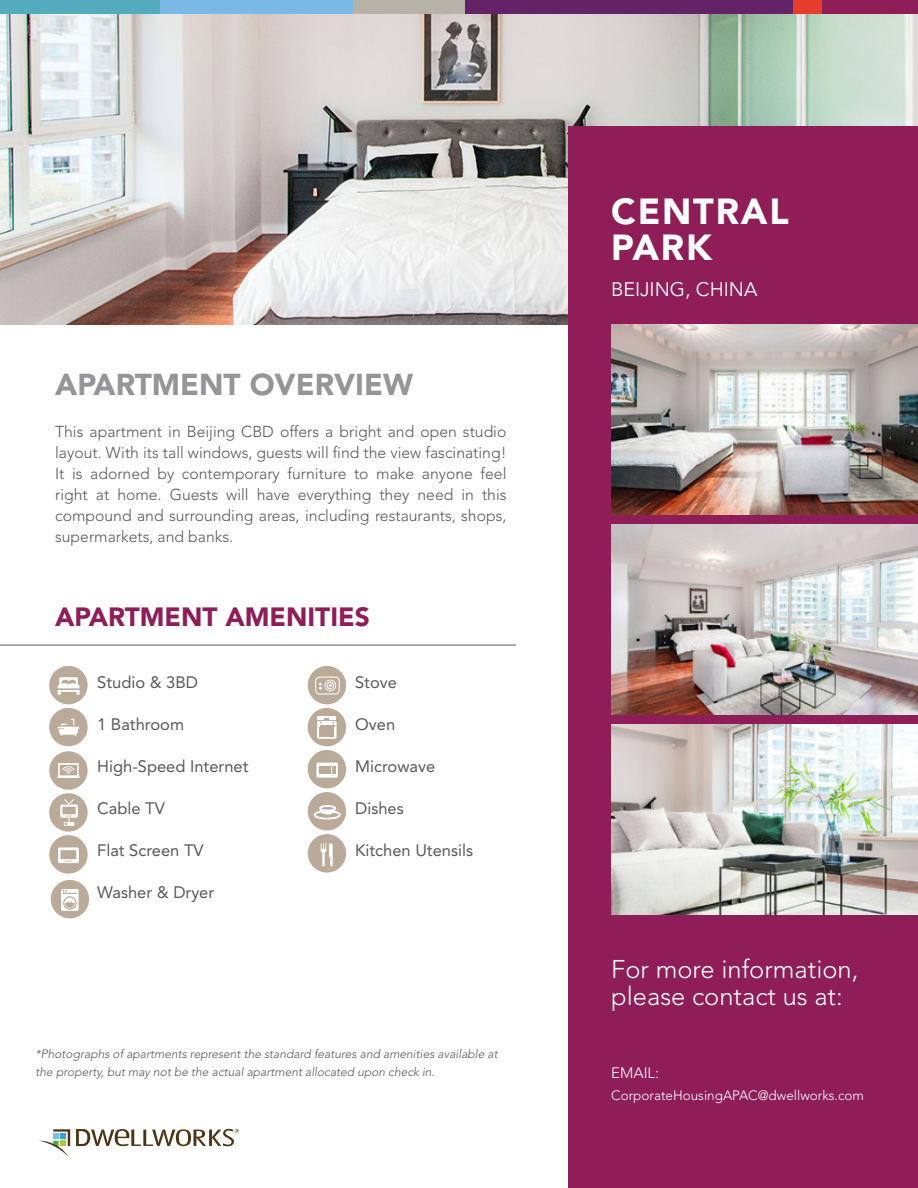
<style>
.page{position:relative;width:918px;height:1188px;background:#fff}
.page>*{position:absolute;margin:0;border:0;box-sizing:border-box;transform-origin:0 0}
.t1{font:900 36px/36px "Avenir LT Std";letter-spacing:.05em;color:#fff}
.t2{font:900 30px "Avenir LT Std";color:#939598}
.t3{font:900 26.25px "Avenir LT Std";color:#8e1d58}
.t4{font:300 25.5px/27px "Avenir LT Std";color:#fff}
.t5{font:19.5px "Avenir LT Std";color:#fff}
.t6{font:16.5px "Avenir LT Std";color:#58595b}
.t7{font:300 15.75px/21px "Avenir LT Std";color:#58595b;text-align:justify}
.t8{font:300 15px "Avenir LT Std";color:#fff}
.t9{font:300 13.5px "Avenir LT Std";color:#fff}
.t10{font:italic 300 12px/18px "Avenir LT Std";color:#58595b}
</style>
<div class="page">
<img style="left:0;top:14px;width:918px;height:311px">
<svg style="left:39px;top:1129px;width:31px;height:28px"></svg>
<svg style="left:76px;top:1129px;width:163px;height:17px"></svg>
<div style="left:568px;top:127px;width:350px;height:1061px;background:#8e1d58"></div>
<img style="left:611px;top:725px;width:307px;height:190px">
<img style="left:611px;top:325px;width:307px;height:190px">
<img style="left:611px;top:525px;width:307px;height:190px">
<hr style="left:0;top:645px;width:516px;height:1px;background:#58595b">
<div style="left:49px;top:666px;width:39px;height:38px;background:#b9aa9a;border-radius:50%"></div>
<svg style="left:58px;top:677px;width:22px;height:18px"></svg>
<div style="left:49px;top:708px;width:39px;height:38px;background:#b9aa9a;border-radius:50%"></div>
<svg style="left:57px;top:718px;width:22px;height:18px"></svg>
<div style="left:49px;top:835px;width:39px;height:39px;background:#b9aa9a;border-radius:50%"></div>
<svg style="left:58px;top:847px;width:21px;height:16px"></svg>
<div style="left:49px;top:793px;width:39px;height:39px;background:#b9aa9a;border-radius:50%"></div>
<svg style="left:64px;top:822px;width:10px;height:4px"></svg>
<svg style="left:60px;top:799px;width:18px;height:25px"></svg>
<div style="left:49px;top:751px;width:39px;height:39px;background:#b9aa9a;border-radius:50%"></div>
<svg style="left:57px;top:763px;width:22px;height:15px"></svg>
<div style="left:308px;top:666px;width:38px;height:38px;background:#b9aa9a;border-radius:50%"></div>
<svg style="left:315px;top:677px;width:25px;height:18px"></svg>
<div style="left:308px;top:708px;width:38px;height:38px;background:#b9aa9a;border-radius:50%"></div>
<svg style="left:317px;top:721px;width:20px;height:18px"></svg>
<div style="left:320px;top:727px;width:14px;height:9px;background:#b9aa9a"></div>
<hr style="left:317px;top:717px;width:19px;height:3px;background:#fff">
<svg style="left:320px;top:718px;width:14px;height:8px"></svg>
<div style="left:308px;top:750px;width:38px;height:38px;background:#b9aa9a;border-radius:50%"></div>
<div style="left:316px;top:763px;width:22px;height:15px;background:#fff"></div>
<div style="left:320px;top:766px;width:11px;height:8px;background:#b9aa9a"></div>
<svg style="left:332px;top:766px;width:4px;height:8px"></svg>
<div style="left:308px;top:792px;width:38px;height:38px;background:#b9aa9a;border-radius:50%"></div>
<svg style="left:313px;top:805px;width:28px;height:15px"></svg>
<div style="left:308px;top:834px;width:38px;height:39px;background:#b9aa9a;border-radius:50%"></div>
<svg style="left:321px;top:843px;width:12px;height:23px"></svg>
<svg style="left:160px;top:13px;width:758px;height:1px"></svg>
<svg style="left:0;top:13px;width:160px;height:1px"></svg>
<div style="left:160px;top:0;width:193px;height:13px;background:#7ab9e5"></div>
<div style="left:0;top:0;width:160px;height:13px;background:#55abbe"></div>
<div style="left:464px;top:0;width:329px;height:13px;background:#632366"></div>
<div style="left:353px;top:0;width:111px;height:13px;background:#b8b3a9"></div>
<div style="left:811px;top:0;width:107px;height:13px;background:#8e1d58"></div>
<div style="left:793px;top:0;width:29px;height:13px;background:#e63d2f"></div>
<div style="left:51px;top:880px;width:38px;height:38px;background:#b9aa9a;border-radius:50%"></div>
<svg style="left:61px;top:889px;width:18px;height:22px"></svg>
<h2 class="t2" style="left:55px;top:366px;width:359px">APARTMENT OVERVIEW</h2>
<p class="t7" style="left:55px;top:421px;width:453px">This apartment in Beijing CBD offers a bright and open studio layout. With its tall windows, guests will find the view fascinating!<br>It is adorned by contemporary furniture to make anyone feel right at home. Guests will have everything they need in this compound and surrounding areas, including restaurants, shops, supermarkets, and banks.</p>
<h3 class="t3" style="left:55px;top:601px;width:316px">APARTMENT AMENITIES</h3>
<p class="t6" style="left:97px;top:673px;width:102px">Studio &amp; 3BD</p>
<p class="t6" style="left:97px;top:715px;width:88px">1 Bathroom</p>
<p class="t6" style="left:97px;top:757px;width:153px">High-Speed Internet</p>
<p class="t6" style="left:97px;top:799px;width:69px">Cable TV</p>
<p class="t6" style="left:97px;top:841px;width:108px">Flat Screen TV</p>
<p class="t6" style="left:97px;top:883px;width:119px">Washer &amp; Dryer</p>
<p class="t6" style="left:355px;top:673px;width:43px">Stove</p>
<p class="t6" style="left:355px;top:715px;width:42px">Oven</p>
<p class="t6" style="left:355px;top:757px;width:82px">Microwave</p>
<p class="t6" style="left:355px;top:799px;width:50px">Dishes</p>
<p class="t6" style="left:355px;top:841px;width:119px">Kitchen Utensils</p>
<p class="t10" style="left:36px;top:1045px;width:464px">*Photographs of apartments represent the standard features and amenities available at the property, but may not be the actual apartment allocated upon check in.</p>
<h1 class="t1" style="left:611px;top:193px;width:179px">CENTRAL<br>PARK</h1>
<p class="t5" style="left:611px;top:278px;width:148px">BEIJING, CHINA</p>
<h3 class="t4" style="left:611px;top:956px;width:249px">For more information, please contact us at:</h3>
<p class="t8" style="left:611px;top:1064px;width:49px">EMAIL:</p>
<p class="t9" style="left:611px;top:1088px;width:254px">CorporateHousingAPAC@dwellworks.com</p>
</div>
